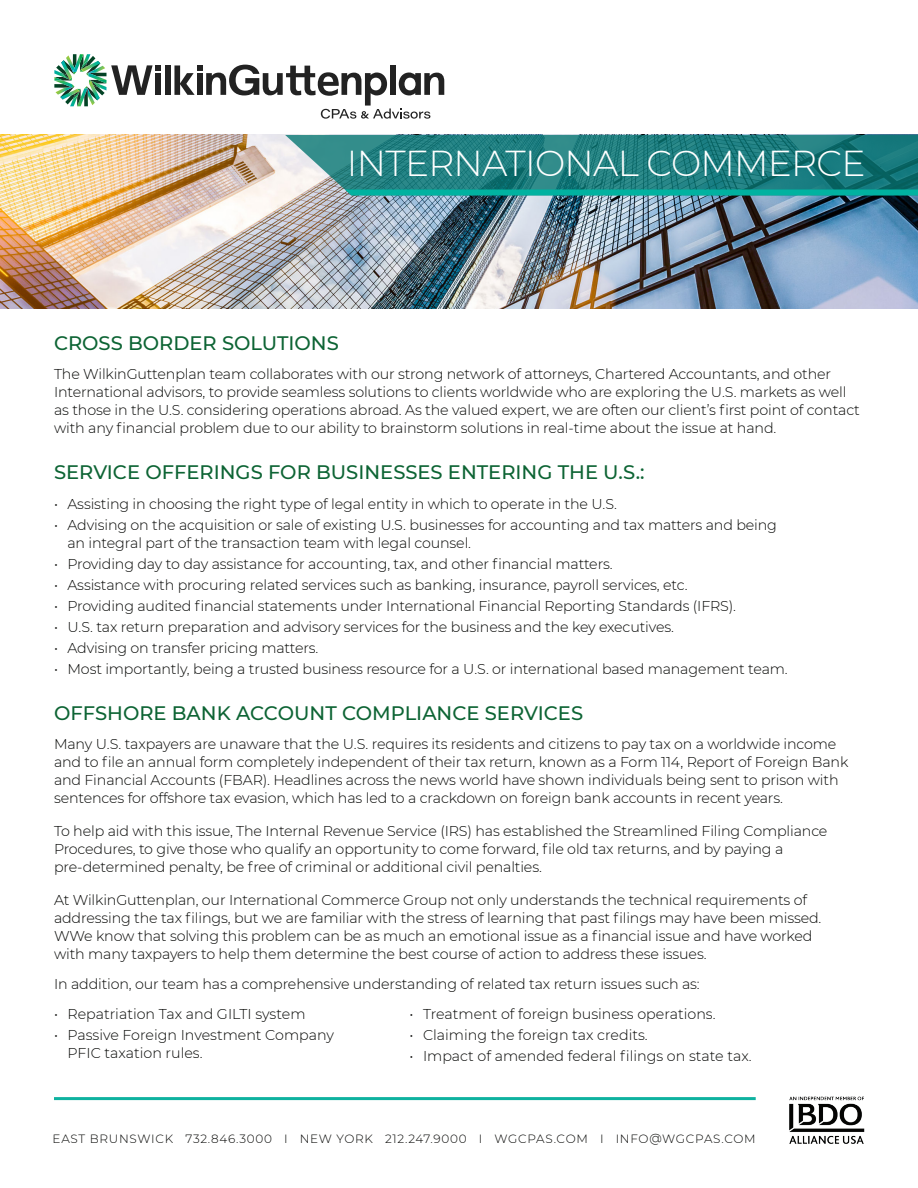
<style>
.page{position:relative;width:918px;height:1188px;background:#fff}
.page>*{position:absolute;margin:0;border:0;box-sizing:border-box;transform-origin:0 0}
.t1{font:300 36px "Montserrat";letter-spacing:-.02em;color:#fff}
.t2{font:500 19.5px "Montserrat";color:#0d6434}
.t3{font:300 14.25px/18px "Montserrat";letter-spacing:-.01em;color:#040503}
.t4{font:300 12px "Montserrat";letter-spacing:.06em;color:#040503}
</style>
<div class="page">
<img style="left:0;top:135px;width:918px;height:174px">
<svg style="left:285px;top:135px;width:633px;height:60px;background:#278686"></svg>
<div style="left:165px;top:65px;width:6px;height:30px;background:#222"></div>
<img style="left:54px;top:54px;width:107px;height:52px">
<div style="left:155px;top:73px;width:6px;height:22px;background:#222"></div>
<svg style="left:174px;top:65px;width:270px;height:54px"></svg>
<img style="left:789px;top:1096px;width:76px;height:48px">
<hr style="left:54px;top:1097px;width:702px;height:3px;background:#0eb2a0">
<p class="t1" style="left:347px;top:139px;width:520px">INTERNATIONAL COMMERCE</p>
<p class="t2" style="left:54px;top:329px;width:286px">CROSS BORDER SOLUTIONS</p>
<p class="t3" style="left:54px;top:364px;width:807px">The WilkinGuttenplan team collaborates with our strong network of attorneys, Chartered Accountants, and other International advisors, to provide seamless solutions to clients worldwide who are exploring the U.S. markets as well as those in the U.S. considering operations abroad. As the valued expert, we are often our client’s first point of contact with any financial problem due to our ability to brainstorm solutions in real-time about the issue at hand.</p>
<p class="t2" style="left:54px;top:458px;width:592px">SERVICE OFFERINGS FOR BUSINESSES ENTERING THE U.S.:</p>
<p class="t3" style="left:54px;top:495px;width:565px">• Assisting in choosing the right type of legal entity in which to operate in the U.S.</p>
<p class="t3" style="left:68px;top:516px;width:711px;text-indent:-14px">• Advising on the acquisition or sale of existing U.S. businesses for accounting and tax matters and being an integral part of the transaction team with legal counsel.</p>
<p class="t3" style="left:54px;top:555px;width:560px">• Providing day to day assistance for accounting, tax, and other financial matters.</p>
<p class="t3" style="left:54px;top:576px;width:635px">• Assistance with procuring related services such as banking, insurance, payroll services, etc.</p>
<p class="t3" style="left:54px;top:597px;width:684px">• Providing audited financial statements under International Financial Reporting Standards (IFRS).</p>
<p class="t3" style="left:54px;top:618px;width:621px">• U.S. tax return preparation and advisory services for the business and the key executives.</p>
<p class="t3" style="left:54px;top:639px;width:266px">• Advising on transfer pricing matters.</p>
<p class="t3" style="left:54px;top:660px;width:735px">• Most importantly, being a trusted business resource for a U.S. or international based management team.</p>
<p class="t2" style="left:54px;top:700px;width:531px">OFFSHORE BANK ACCOUNT COMPLIANCE SERVICES</p>
<p class="t3" style="left:54px;top:734px;width:796px">Many U.S. taxpayers are unaware that the U.S. requires its residents and citizens to pay tax on a worldwide income and to file an annual form completely independent of their tax return, known as a Form 114, Report of Foreign Bank and Financial Accounts (FBAR). Headlines across the news world have shown individuals being sent to prison with sentences for offshore tax evasion, which has led to a crackdown on foreign bank accounts in recent years.</p>
<p class="t3" style="left:54px;top:821px;width:775px">To help aid with this issue, The Internal Revenue Service (IRS) has established the Streamlined Filing Compliance<br>Procedures, to give those who qualify an opportunity to come forward, file old tax returns, and by paying a pre-determined penalty, be free of criminal or additional civil penalties.</p>
<p class="t3" style="left:54px;top:890px;width:769px">At WilkinGuttenplan, our International Commerce Group not only understands the technical requirements of addressing the tax filings, but we are familiar with the stress of learning that past filings may have been missed.<br>WWe know that solving this problem can be as much an emotional issue as a financial issue and have worked with many taxpayers to help them determine the best course of action to address these issues.</p>
<p class="t3" style="left:54px;top:974px;width:647px">In addition, our team has a comprehensive understanding of related tax return issues such as:</p>
<p class="t3" style="left:54px;top:1005px;width:253px">• Repatriation Tax and GILTI system</p>
<p class="t3" style="left:68px;top:1026px;width:268px;text-indent:-14px">• Passive Foreign Investment Company<br>PFIC taxation rules.</p>
<p class="t3" style="left:410px;top:1005px;width:308px">• Treatment of foreign business operations.</p>
<p class="t3" style="left:410px;top:1026px;width:240px">• Claiming the foreign tax credits.</p>
<p class="t3" style="left:410px;top:1047px;width:344px">• Impact of amended federal filings on state tax.</p>
<p class="t4" style="left:53px;top:1130px;width:705px">EAST BRUNSWICK 732.846.3000 I NEW YORK 212.247.9000 I WGCPAS.COM I INFO@WGCPAS.COM</p>
</div>
